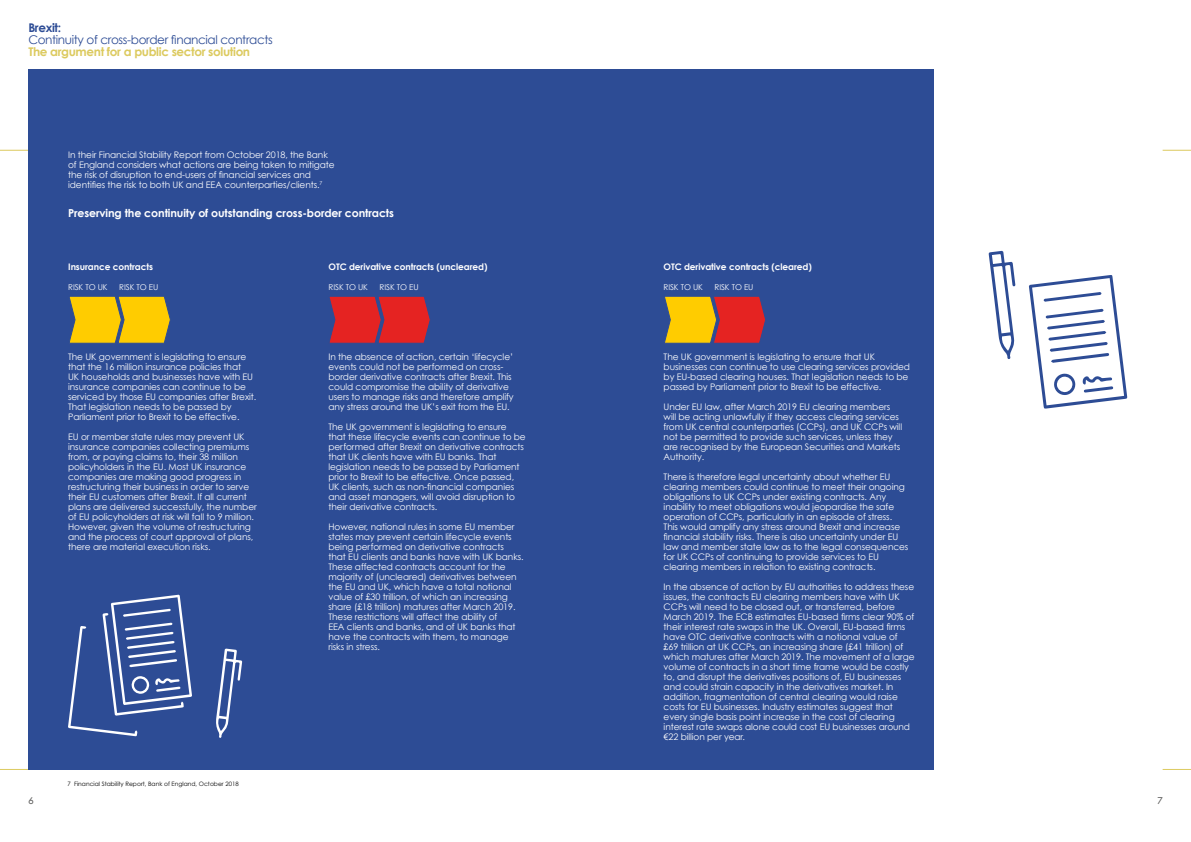
<style>
.page{position:relative;width:1191px;height:842px;background:#fff}
.page>*{position:absolute;margin:0;border:0;box-sizing:border-box;transform-origin:0 0}
.t1{font:12px "Century Gothic";letter-spacing:-.03em;color:#2d4c95}
.t2{font:700 12px "Century Gothic";letter-spacing:-.03em;color:#dcca5f}
.t3{font:700 12px "Century Gothic";letter-spacing:-.03em;color:#2d4c95}
.Text_wi_left_line{font:700 11px "Century Gothic";letter-spacing:-.01em;color:#fff}
.Text_wi_left_line-2{font:9px/10px "Century Gothic";letter-spacing:-.01em;color:#fff}
.Text_wi_left_line-3{font:700 9px "Century Gothic";letter-spacing:-.01em;color:#fff}
.t4{font:9px "Futura";color:#575756}
.Text_wi_left_line-4{font:8px "Century Gothic";letter-spacing:-.01em;color:#fff}
.Footnote_text_6_7{font:6px "Century Gothic";color:#000}
</style>
<div class="page">
<svg style="left:0;top:150px;width:28px;height:1px"></svg>
<svg style="left:1162px;top:150px;width:29px;height:1px"></svg>
<svg style="left:0;top:769px;width:28px;height:1px"></svg>
<svg style="left:1162px;top:769px;width:29px;height:1px"></svg>
<div style="left:28px;top:69px;width:905px;height:182px;background:#2d4c95"></div>
<div style="left:28px;top:242px;width:905px;height:528px;background:#2d4c95"></div>
<svg style="left:216px;top:648px;width:26px;height:90px"></svg>
<svg style="left:68px;top:595px;width:124px;height:142px"></svg>
<svg style="left:69px;top:296px;width:102px;height:48px"></svg>
<svg style="left:329px;top:296px;width:101px;height:48px"></svg>
<svg style="left:664px;top:296px;width:102px;height:48px"></svg>
<svg style="left:1029px;top:275px;width:98px;height:134px"></svg>
<svg style="left:988px;top:251px;width:27px;height:108px"></svg>
<h1 class="t3" style="left:28px;top:20px;width:34px">Brexit:</h1>
<h1 class="t1" style="left:28px;top:32px;width:246px">Continuity of cross-border financial contracts</h1>
<h1 class="t2" style="left:28px;top:44px;width:223px">The argument for a public sector solution</h1>
<p class="Text_wi_left_line-2" style="left:68px;top:149px;width:268px">In their Financial Stability Report from October 2018, the Bank of England considers what actions are being taken to mitigate the risk of disruption to end-users of financial services and identifies the risk to both UK and EEA counterparties/clients.<sup>7</sup></p>
<p class="Text_wi_left_line" style="left:68px;top:206px;width:327px">Preserving the continuity of outstanding cross-border contracts</p>
<p class="Text_wi_left_line-3" style="left:68px;top:261px;width:86px">Insurance contracts</p>
<p class="Text_wi_left_line-4" style="left:68px;top:283px;width:41px">RISK TO UK</p>
<p class="Text_wi_left_line-4" style="left:119px;top:283px;width:40px">RISK TO EU</p>
<p class="Text_wi_left_line-2" style="left:68px;top:351px;width:190px">The UK government is legislating to ensure that the 16 million insurance policies that<br>UK households and businesses have with EU insurance companies can continue to be serviced by those EU companies after Brexit.<br>That legislation needs to be passed by Parliament prior to Brexit to be effective.</p>
<p class="Text_wi_left_line-2" style="left:68px;top:431px;width:190px">EU or member state rules may prevent UK insurance companies collecting premiums from, or paying claims to, their 38 million policyholders in the EU. Most UK insurance companies are making good progress in restructuring their business in order to serve their EU customers after Brexit. If all current plans are delivered successfully, the number of EU policyholders at risk will fall to 9 million.<br>However, given the volume of restructuring and the process of court approval of plans, there are material execution risks.</p>
<p class="Footnote_text_6_7" style="left:67px;top:780px;width:173px">7 Financial Stability Report, Bank of England, October 2018</p>
<p class="Text_wi_left_line-3" style="left:328px;top:261px;width:160px">OTC derivative contracts (uncleared)</p>
<p class="Text_wi_left_line-4" style="left:328px;top:283px;width:41px">RISK TO UK</p>
<p class="Text_wi_left_line-4" style="left:379px;top:283px;width:40px">RISK TO EU</p>
<p class="Text_wi_left_line-2" style="left:328px;top:351px;width:187px">In the absence of action, certain ‘lifecycle’ events could not be performed on cross&shy;border derivative contracts after Brexit. This could compromise the ability of derivative users to manage risks and therefore amplify any stress around the UK’s exit from the EU.</p>
<p class="Text_wi_left_line-2" style="left:328px;top:421px;width:199px">The UK government is legislating to ensure that these lifecycle events can continue to be performed after Brexit on derivative contracts that UK clients have with EU banks. That legislation needs to be passed by Parliament prior to Brexit to be effective. Once passed, UK clients, such as non-financial companies and asset managers, will avoid disruption to their derivative contracts.</p>
<p class="Text_wi_left_line-2" style="left:328px;top:521px;width:197px">However, national rules in some EU member states may prevent certain lifecycle events being performed on derivative contracts<br>that EU clients and banks have with UK banks.<br>These affected contracts account for the majority of (uncleared) derivatives between the EU and UK, which have a total notional value of £30 trillion, of which an increasing share (£18 trillion) matures after March 2019.<br>These restrictions will affect the ability of<br>EEA clients and banks, and of UK banks that have the contracts with them, to manage risks in stress.</p>
<p class="Text_wi_left_line-3" style="left:663px;top:261px;width:150px">OTC derivative contracts (cleared)</p>
<p class="Text_wi_left_line-4" style="left:663px;top:283px;width:41px">RISK TO UK</p>
<p class="Text_wi_left_line-4" style="left:714px;top:283px;width:40px">RISK TO EU</p>
<p class="Text_wi_left_line-2" style="left:663px;top:351px;width:248px">The UK government is legislating to ensure that UK businesses can continue to use clearing services provided by EU-based clearing houses. That legislation needs to be passed by Parliament prior to Brexit to be effective.</p>
<p class="Text_wi_left_line-2" style="left:663px;top:401px;width:240px">Under EU law, after March 2019 EU clearing members will be acting unlawfully if they access clearing services from UK central counterparties (CCPs), and UK CCPs will not be permitted to provide such services, unless they are recognised by the European Securities and Markets Authority.</p>
<p class="Text_wi_left_line-2" style="left:663px;top:471px;width:246px">There is therefore legal uncertainty about whether EU clearing members could continue to meet their ongoing obligations to UK CCPs under existing contracts. Any inability to meet obligations would jeopardise the safe operation of CCPs, particularly in an episode of stress.<br>This would amplify any stress around Brexit and increase financial stability risks. There is also uncertainty under EU law and member state law as to the legal consequences for UK CCPs of continuing to provide services to EU clearing members in relation to existing contracts.</p>
<p class="Text_wi_left_line-2" style="left:663px;top:581px;width:252px">In the absence of action by EU authorities to address these issues, the contracts EU clearing members have with UK CCPs will need to be closed out, or transferred, before March 2019. The ECB estimates EU-based firms clear 90% of their interest rate swaps in the UK. Overall, EU-based firms have OTC derivative contracts with a notional value of £69 trillion at UK CCPs, an increasing share (£41 trillion) of which matures after March 2019. The movement of a large volume of contracts in a short time frame would be costly to, and disrupt the derivatives positions of, EU businesses and could strain capacity in the derivatives market. In addition, fragmentation of central clearing would raise costs for EU businesses. Industry estimates suggest that every single basis point increase in the cost of clearing interest rate swaps alone could cost EU businesses around €22 billion per year.</p>
<p class="t4" style="left:28px;top:794px;width:7px">6</p>
<p class="t4" style="left:1157px;top:794px;width:7px">7</p>
</div>
